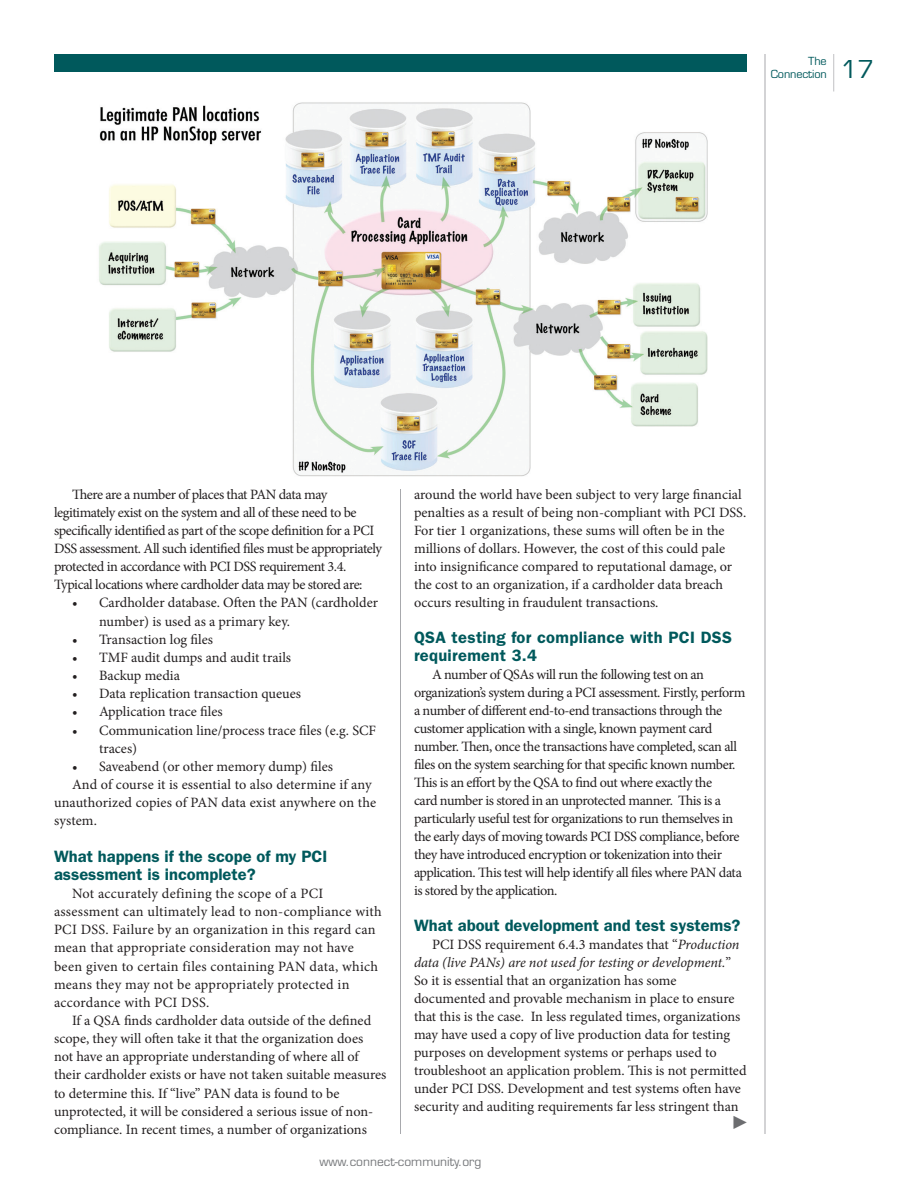
<style>
.page{position:relative;width:918px;height:1188px;background:#fff}
.page>*{position:absolute;margin:0;border:0;box-sizing:border-box;transform-origin:0 0}
.t1{font:600 16.5px/18.1px "ITC Franklin Gothic Std";color:#00595c}
.t2{font:600 16.5px/18px "ITC Franklin Gothic Std";letter-spacing:.02em;color:#00595c}
.t3{font:14.25px/18px "Minion Pro";letter-spacing:-.01em;color:#231f20}
.t4{font:14.25px/18px "Minion Pro";letter-spacing:-.03em;color:#231f20}
.t5{font:14.25px/18.1px "Minion Pro";letter-spacing:.02em;color:#231f20}
.t6{font:14.25px "Minion Pro";letter-spacing:.01em;color:#231f20}
.t7{font:13.5px "Universal Std Newswith Comm Pi";color:#6c6d70}
.t8{font:12px "Eurostile LT Std";color:#76787b}
.t9{font:10.8px/13.5px "Eurostile LT Std";letter-spacing:-.01em;color:#00595c}
.s1{font-size:24px}
.s2{font-style:italic}
</style>
<div class="page">
<div style="left:54px;top:54px;width:693px;height:18px;background:#00595c"></div>
<hr style="left:400px;top:99px;width:1px;height:1035px;background:#a8a9ad">
<hr style="left:765px;top:54px;width:1px;height:1080px;background:#a8a9ad">
<hr style="left:833px;top:54px;width:1px;height:38px;background:#c1c2c4">
<img style="left:99px;top:102px;width:609px;height:375px">
<p class="t9" style="left:771px;top:54px;width:105px;text-indent:37px">The<br>Connection <span class="s1">17</span></p>
<p class="t4" style="left:54px;top:485px;width:330px;text-indent:18px">There are a number of places that PAN data may legitimately exist on the system and all of these need to be specifically identified as part of the scope definition for a PCI DSS assessment. All such identified files must be appropriately protected in accordance with PCI DSS requirement 3.4.<br>Typical locations where cardholder data may be stored are:</p>
<p class="t3" style="left:99px;top:594px;width:281px;text-indent:-27px">• Cardholder database. Often the PAN (cardholder number) is used as a primary key.</p>
<p class="t3" style="left:72px;top:630px;width:143px">• Transaction log files</p>
<p class="t3" style="left:72px;top:648px;width:221px">• TMF audit dumps and audit trails</p>
<p class="t3" style="left:72px;top:667px;width:110px">• Backup media</p>
<p class="t3" style="left:72px;top:685px;width:231px">• Data replication transaction queues</p>
<p class="t3" style="left:72px;top:703px;width:152px">• Application trace files</p>
<p class="t3" style="left:99px;top:721px;width:279px;text-indent:-27px">• Communication line/process trace files (e.g. SCF traces)</p>
<p class="t3" style="left:72px;top:757px;width:263px">• Saveabend (or other memory dump) files</p>
<p class="t6" style="left:72px;top:775px;width:301px">And of course it is essential to also determine if any</p>
<p class="t6" style="left:54px;top:793px;width:324px">unauthorized copies of PAN data exist anywhere on the</p>
<p class="t3" style="left:54px;top:812px;width:45px">system.</p>
<p class="t1" style="left:54px;top:847px;width:275px">What happens if the scope of my PCI assessment is incomplete?</p>
<p class="t5" style="left:54px;top:884px;width:329px;text-indent:18px">Not accurately defining the scope of a PCI assessment can ultimately lead to non-compliance with PCI DSS. Failure by an organization in this regard can mean that appropriate consideration may not have been given to certain files containing PAN data, which means they may not be appropriately protected in accordance with PCI DSS.</p>
<p class="t3" style="left:54px;top:1011px;width:334px;text-indent:18px">If a QSA finds cardholder data outside of the defined scope, they will often take it that the organization does<br>not have an appropriate understanding of where all of their cardholder exists or have not taken suitable measures to determine this. If “live” PAN data is found to be unprotected, it will be considered a serious issue of non&shy;compliance. In recent times, a number of organizations</p>
<p class="t3" style="left:414px;top:486px;width:334px">around the world have been subject to very large financial penalties as a result of being non-compliant with PCI DSS.<br>For tier 1 organizations, these sums will often be in the millions of dollars. However, the cost of this could pale into insignificance compared to reputational damage, or the cost to an organization, if a cardholder data breach occurs resulting in fraudulent transactions.</p>
<p class="t2" style="left:414px;top:629px;width:320px">QSA testing for compliance with PCI DSS requirement 3.4</p>
<p class="t4" style="left:414px;top:666px;width:333px;text-indent:18px">A number of QSAs will run the following test on an organization’s system during a PCI assessment. Firstly, perform a number of different end-to-end transactions through the customer application with a single, known payment card number. Then, once the transactions have completed, scan all files on the system searching for that specific known number.<br>This is an effort by the QSA to find out where exactly the<br>card number is stored in an unprotected manner. This is a particularly useful test for organizations to run themselves in the early days of moving towards PCI DSS compliance, before they have introduced encryption or tokenization into their application. This test will help identify all files where PAN data is stored by the application.</p>
<p class="t1" style="left:414px;top:917px;width:328px">What about development and test systems?</p>
<p class="t3" style="left:414px;top:936px;width:334px;text-indent:18px">PCI DSS requirement 6.4.3 mandates that “<span class="s2">Production data (live PANs) are not used for testing or development.</span>” So it is essential that an organization has some documented and provable mechanism in place to ensure that this is the case. In less regulated times, organizations may have used a copy of live production data for testing purposes on development systems or perhaps used to troubleshoot an application problem. This is not permitted under PCI DSS. Development and test systems often have security and auditing requirements far less stringent than</p>
<p class="t7" style="left:734px;top:1116px;width:15px">▶</p>
<p class="t8" style="left:320px;top:1154px;width:163px">www.connect-community.org</p>
</div>
